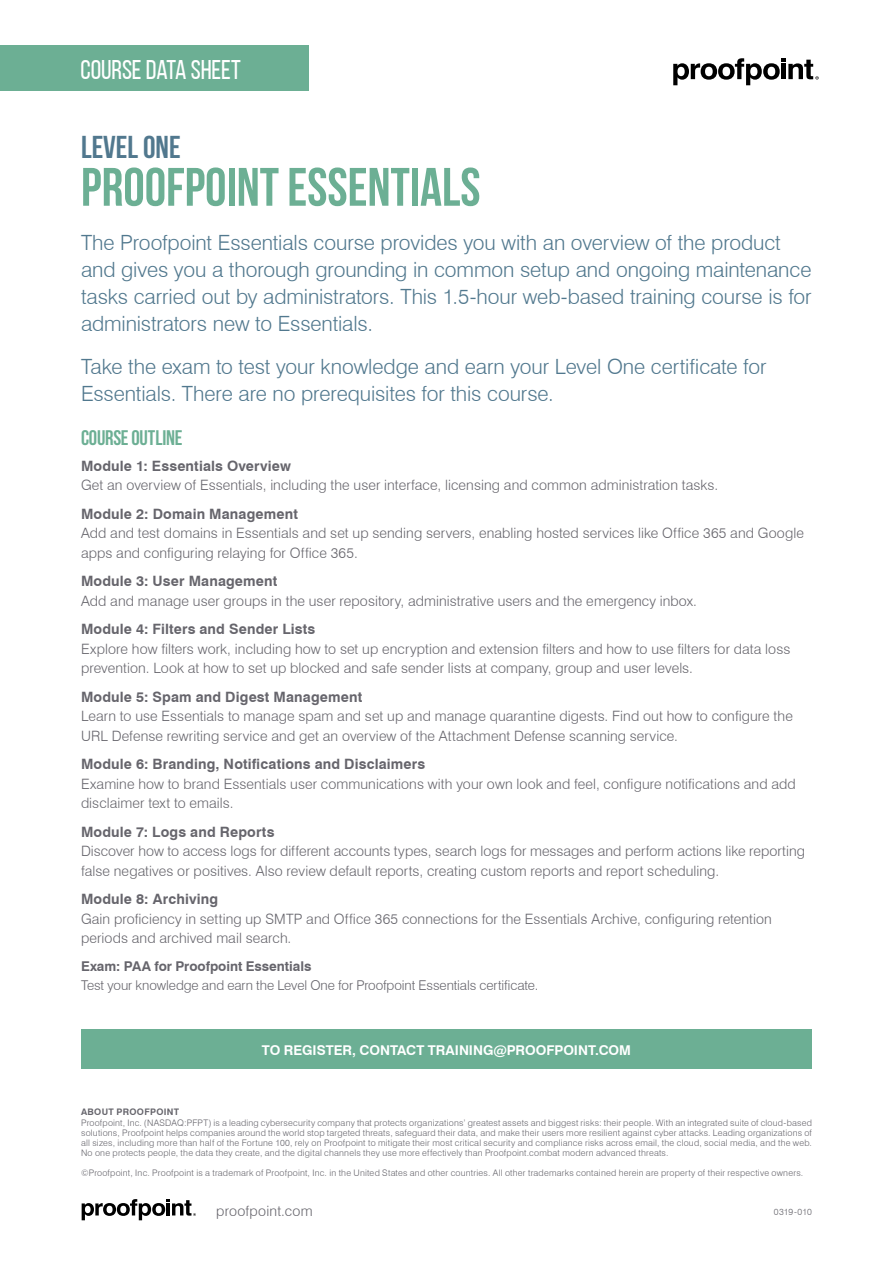
<style>
.page{position:relative;width:893px;height:1263px;background:#fff}
.page>*{position:absolute;margin:0;border:0;box-sizing:border-box;transform-origin:0 0}
.t1{font:700 54px "Bebas Neue";color:#6caf94}
.t2{font:700 31.5px "Bebas Neue";color:#51788e}
.t3{font:27px "Bebas Neue";letter-spacing:-.005em;color:#fff}
.t4{font:300 21px/27px "Swiss 721 BT";letter-spacing:-.005em;color:#51788e}
.t5{font:700 21px "Bebas Neue";letter-spacing:-.01em;color:#6caf94}
.t6{font:300 14.25px/19.5px "Swiss 721 BT";letter-spacing:.005em;color:#66656c}
.t7{font:700 14.25px "Swiss 721 BT";letter-spacing:.01em;color:#66656c}
.t8{font:300 13.5px "Swiss 721 BT";letter-spacing:-.005em;color:#66656c}
.t9{font:700 13.5px "Swiss 721 BT";color:#fff}
.t10{font:700 13.5px "Swiss 721 BT";letter-spacing:-.005em;color:#66656c}
.t11{font:300 9px/9.9px "Swiss 721 BT";letter-spacing:.025em;color:#66656c;text-align:justify}
.t12{font:700 9px "Swiss 721 BT";letter-spacing:.035em;color:#66656c}
</style>
<div class="page">
<svg style="left:673px;top:58px;width:146px;height:27px"></svg>
<div style="left:0;top:45px;width:308px;height:46px;background:#6caf94"></div>
<svg style="left:82px;top:1199px;width:114px;height:21px"></svg>
<div style="left:81px;top:1030px;width:731px;height:39px;background:#6caf94"></div>
<h3 class="t3" style="left:80px;top:55px;width:162px">COURSE DATA SHEET</h3>
<h2 class="t2" style="left:81px;top:130px;width:101px">LEVEL ONE</h2>
<h1 class="t1" style="left:81px;top:157px;width:401px">PROOFPOINT ESSENTIALS</h1>
<p class="t4" style="left:81px;top:229px;width:732px">The Proofpoint Essentials course provides you with an overview of the product and gives you a thorough grounding in common setup and ongoing maintenance tasks carried out by administrators. This 1.5-hour web-based training course is for administrators new to Essentials.</p>
<h3 class="t4" style="left:81px;top:353px;width:687px">Take the exam to test your knowledge and earn your Level One certificate for<br>Essentials. There are no prerequisites for this course.</h3>
<h3 class="t5" style="left:81px;top:426px;width:103px">COURSE OUTLINE</h3>
<p class="t7" style="left:81px;top:457px;width:211px">Module 1: Essentials Overview</p>
<p class="t6" style="left:81px;top:475px;width:639px">Get an overview of Essentials, including the user interface, licensing and common administration tasks.</p>
<p class="t7" style="left:81px;top:505px;width:218px">Module 2: Domain Management</p>
<p class="t6" style="left:81px;top:523px;width:724px">Add and test domains in Essentials and set up sending servers, enabling hosted services like Office 365 and Google apps and configuring relaying for Office 365.</p>
<p class="t7" style="left:81px;top:573px;width:198px">Module 3: User Management</p>
<p class="t6" style="left:81px;top:591px;width:618px">Add and manage user groups in the user repository, administrative users and the emergency inbox.</p>
<p class="t7" style="left:81px;top:621px;width:236px">Module 4: Filters and Sender Lists</p>
<p class="t6" style="left:81px;top:639px;width:711px">Explore how filters work, including how to set up encryption and extension filters and how to use filters for data loss prevention. Look at how to set up blocked and safe sender lists at company, group and user levels.</p>
<p class="t7" style="left:81px;top:688px;width:283px">Module 5: Spam and Digest Management</p>
<p class="t6" style="left:81px;top:706px;width:713px">Learn to use Essentials to manage spam and set up and manage quarantine digests. Find out how to configure the<br>URL Defense rewriting service and get an overview of the Attachment Defense scanning service.</p>
<p class="t7" style="left:81px;top:756px;width:346px">Module 6: Branding, Notifications and Disclaimers</p>
<p class="t6" style="left:81px;top:774px;width:716px">Examine how to brand Essentials user communications with your own look and feel, configure notifications and add disclaimer text to emails.</p>
<p class="t7" style="left:81px;top:823px;width:195px">Module 7: Logs and Reports</p>
<p class="t6" style="left:81px;top:841px;width:725px">Discover how to access logs for different accounts types, search logs for messages and perform actions like reporting false negatives or positives. Also review default reports, creating custom reports and report scheduling.</p>
<p class="t7" style="left:81px;top:890px;width:139px">Module 8: Archiving</p>
<p class="t6" style="left:81px;top:909px;width:692px">Gain proficiency in setting up SMTP and Office 365 connections for the Essentials Archive, configuring retention periods and archived mail search.</p>
<p class="t10" style="left:81px;top:958px;width:232px">Exam: PAA for Proofpoint Essentials</p>
<p class="t8" style="left:81px;top:977px;width:459px">Test your knowledge and earn the Level One for Proofpoint Essentials certificate.</p>
<p class="t9" style="left:262px;top:1041px;width:371px">TO REGISTER, CONTACT TRAINING@PROOFPOINT.COM</p>
<p class="t12" style="left:81px;top:1106px;width:100px">ABOUT PROOFPOINT</p>
<p class="t11" style="left:81px;top:1118px;width:732px">Proofpoint, Inc. (NASDAQ:PFPT) is a leading cybersecurity company that protects organizations’ greatest assets and biggest risks: their people. With an integrated suite of cloud-based solutions, Proofpoint helps companies around the world stop targeted threats, safeguard their data, and make their users more resilient against cyber attacks. Leading organizations of all sizes, including more than half of the Fortune 100, rely on Proofpoint to mitigate their most critical security and compliance risks across email, the cloud, social media, and the web.<br>No one protects people, the data they create, and the digital channels they use more effectively than Proofpoint.combat modern advanced threats.</p>
<p class="t11" style="left:81px;top:1167px;width:724px">©Proofpoint, Inc. Proofpoint is a trademark of Proofpoint, Inc. in the United States and other countries. All other trademarks contained herein are property of their respective owners.</p>
<p class="t6" style="left:216px;top:1200px;width:98px">proofpoint.com</p>
<p class="t11" style="left:774px;top:1207px;width:40px">0319-010</p>
</div>
